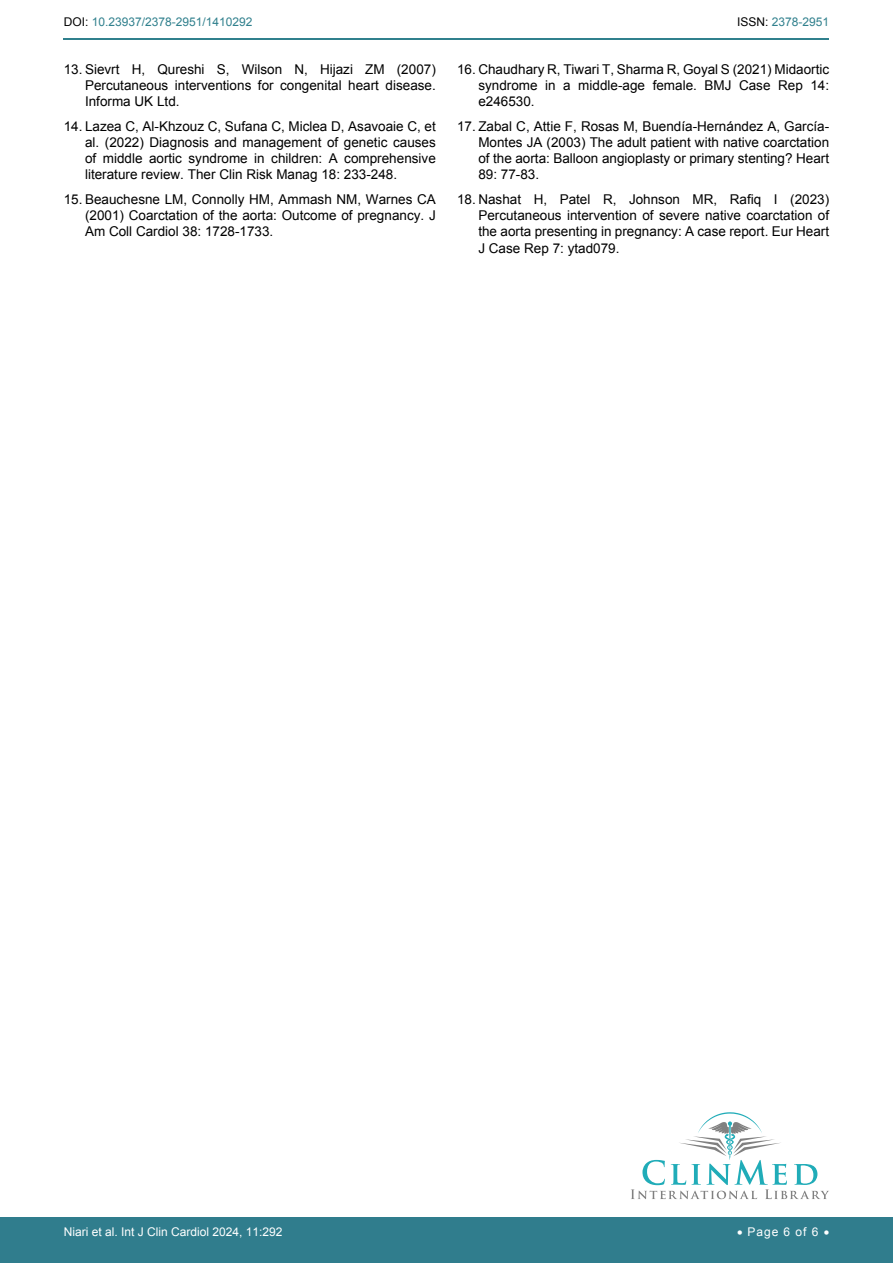
<style>
.page{position:relative;width:893px;height:1263px;background:#fff}
.page>*{position:absolute;margin:0;border:0;box-sizing:border-box;transform-origin:0 0}
.t1{font:13.5px/16.2px "Arial";color:#000;text-align:justify}
.t2{font:12px "Arial";color:#fff}
.t3{font:12px "Arial";color:#30808d}
.s1{color:#000}
</style>
<div class="page">
<div style="left:0;top:1217px;width:893px;height:46px;background:#307d8d"></div>
<hr style="left:64px;top:38px;width:765px;height:2px;background:#30808d">
<svg style="left:631px;top:1112px;width:198px;height:87px"></svg>
<p class="t3" style="left:64px;top:14px;width:190px"><span class="s1">DOI:</span> 10.23937/2378-2951/1410292</p>
<p class="t3" style="left:737px;top:14px;width:94px"><span class="s1">ISSN:</span> 2378-2951</p>
<p class="t1" style="left:85px;top:61px;width:352px;text-indent:-21px">13. Sievrt H, Qureshi S, Wilson N, Hijazi ZM (2007)<br>Percutaneous interventions for congenital heart disease.<br>Informa UK Ltd.</p>
<p class="t1" style="left:85px;top:118px;width:352px;text-indent:-21px">14. Lazea C, Al-Khzouz C, Sufana C, Miclea D, Asavoaie C, et al. (2022) Diagnosis and management of genetic causes of middle aortic syndrome in children: A comprehensive literature review. Ther Clin Risk Manag 18: 233-248.</p>
<p class="t1" style="left:85px;top:191px;width:352px;text-indent:-21px">15. Beauchesne LM, Connolly HM, Ammash NM, Warnes CA (2001) Coarctation of the aorta: Outcome of pregnancy. J Am Coll Cardiol 38: 1728-1733.</p>
<p class="t1" style="left:478px;top:61px;width:352px;text-indent:-21px">16. Chaudhary R, Tiwari T, Sharma R, Goyal S (2021) Midaortic syndrome in a middle-age female. BMJ Case Rep 14: e246530.</p>
<p class="t1" style="left:478px;top:118px;width:352px;text-indent:-21px">17. Zabal C, Attie F, Rosas M, Buendía-Hernández A, García-Montes JA (2003) The adult patient with native coarctation of the aorta: Balloon angioplasty or primary stenting? Heart 89: 77-83.</p>
<p class="t1" style="left:478px;top:191px;width:352px;text-indent:-21px">18. Nashat H, Patel R, Johnson MR, Rafiq I (2023)<br>Percutaneous intervention of severe native coarctation of the aorta presenting in pregnancy: A case report. Eur Heart J Case Rep 7: ytad079.</p>
<p class="t2" style="left:64px;top:1223px;width:220px">Niari et al. Int J Clin Cardiol 2024, 11:292</p>
<p class="t2" style="left:737px;top:1223px;width:94px">• Page 6 of 6 •</p>
</div>
